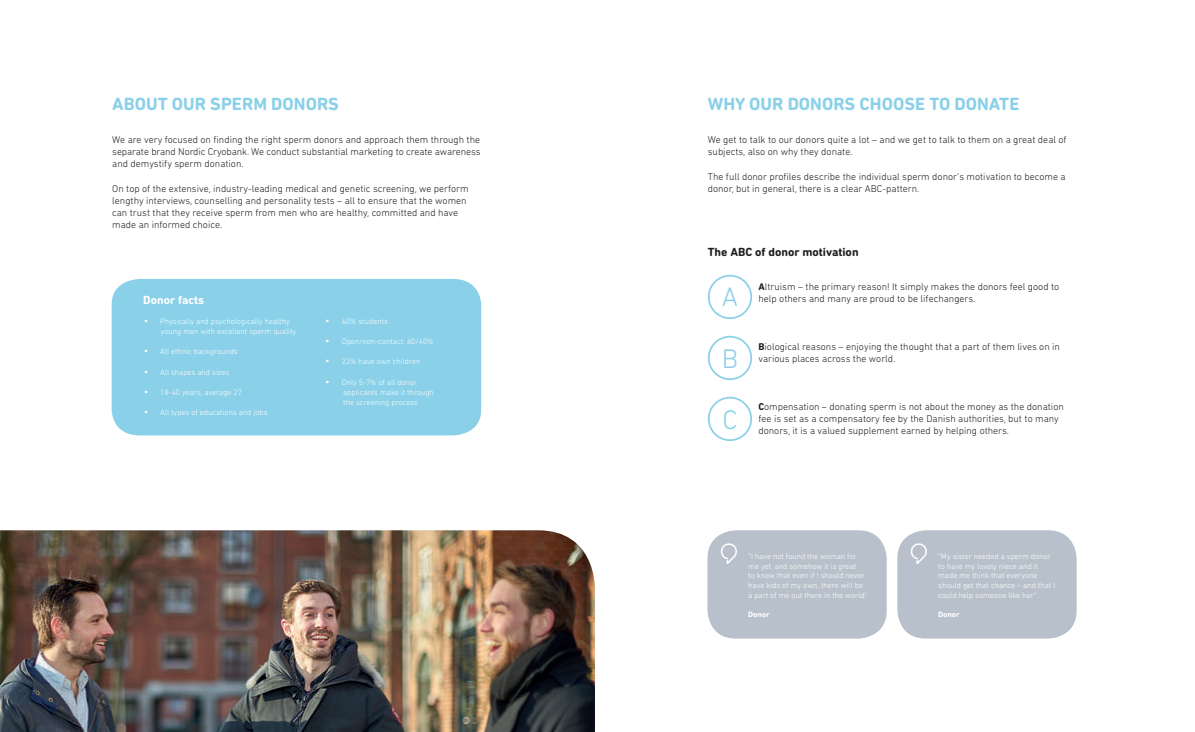
<style>
.page{position:relative;width:1195px;height:732px;background:#fff}
.page>*{position:absolute;margin:0;border:0;box-sizing:border-box;transform-origin:0 0}
.brød_indledning{font:300 27.3px "DIN Next Rounded LT Pro";color:#89d0e8}
.Overskrift{font:700 18px "DIN Next Rounded LT Pro";color:#89d0e8}
.brød_indledning-2{font:700 12px "DIN Next Rounded LT Pro";color:#1d1d1b}
.Brødtekst{font:700 12px "DIN Next Rounded LT Pro";color:#fff}
.Brødtekst-2{font:300 10px/12px "DIN Next Rounded LT Pro";color:#1d1d1b}
.brødtekst_bullet_tab{font:300 10px/12px "DIN Next Rounded LT Pro";color:#1d1d1b}
.citat_italic{font:300 8px/9.6px "DIN Next Rounded LT Pro";color:#fff}
.brødtekst_bullet_tab-2{font:300 8px "DIN Next Rounded LT Pro";color:#fff}
.citat_italic-2{font:700 8px "DIN Next Rounded LT Pro";color:#fff}
.s1{font-family:"Futura";font-weight:500;font-stretch:condensed}
.s2{font-weight:700}
</style>
<div class="page">
<img style="left:0;top:530px;width:595px;height:202px">
<div style="left:112px;top:279px;width:369px;height:156px;background:#89d0e8"></div>
<div style="left:708px;top:275px;width:44px;height:44px;border:2px solid #89d0e8;border-radius:50%"></div>
<div style="left:708px;top:336px;width:44px;height:44px;border:2px solid #89d0e8;border-radius:50%"></div>
<div style="left:708px;top:397px;width:44px;height:44px;border:2px solid #89d0e8;border-radius:50%"></div>
<div style="left:707px;top:530px;width:179px;height:108px;background:#b8c1cb;border-radius:28px"></div>
<svg style="left:721px;top:543px;width:16px;height:21px"></svg>
<div style="left:897px;top:530px;width:179px;height:108px;background:#b8c1cb;border-radius:28px"></div>
<svg style="left:910px;top:543px;width:17px;height:21px"></svg>
<p class="Overskrift" style="left:112px;top:93px;width:228px">ABOUT OUR SPERM DONORS</p>
<p class="Overskrift" style="left:707px;top:93px;width:313px">WHY OUR DONORS CHOOSE TO DONATE</p>
<p class="Brødtekst-2" style="left:707px;top:134px;width:360px">We get to talk to our donors quite a lot – and we get to talk to them on a great deal of subjects, also on why they donate.</p>
<p class="Brødtekst-2" style="left:707px;top:170px;width:359px">The full donor profiles describe the individual sperm donor’s motivation to become a donor, but in general, there is a clear ABC-pattern.</p>
<p class="Brødtekst-2" style="left:112px;top:134px;width:370px;text-align:justify">We are very focused on finding the right sperm donors and approach them through the separate brand Nordic Cryobank. We conduct substantial marketing to create awareness and demystify sperm donation.</p>
<p class="Brødtekst-2" style="left:112px;top:182px;width:358px">On top of the extensive, industry-leading medical and genetic screening, we perform lengthy interviews, counselling and personality tests – all to ensure that the women can trust that they receive sperm from men who are healthy, committed and have made an informed choice.</p>
<p class="brød_indledning-2" style="left:708px;top:244px;width:152px">The ABC of donor motivation</p>
<p class="Brødtekst" style="left:143px;top:293px;width:62px">Donor facts</p>
<p class="brød_indledning" style="left:721px;top:281px;width:18px">A</p>
<p class="citat_italic" style="left:143px;top:317px;width:148px"><span class="s1">•</span> Physically and psychologically healthy</p>
<p class="brødtekst_bullet_tab-2" style="left:161px;top:327px;width:137px">young men with excellent sperm quality</p>
<p class="citat_italic" style="left:143px;top:347px;width:96px"><span class="s1">•</span> All ethnic backgrounds</p>
<p class="citat_italic" style="left:143px;top:367px;width:88px"><span class="s1">•</span> All shapes and sizes</p>
<p class="citat_italic" style="left:143px;top:387px;width:100px"><span class="s1">•</span> 18-40 years, average 27</p>
<p class="citat_italic" style="left:143px;top:407px;width:126px"><span class="s1">•</span> All types of educations and jobs</p>
<p class="citat_italic" style="left:324px;top:317px;width:65px"><span class="s1">•</span> 60% students</p>
<p class="citat_italic" style="left:324px;top:337px;width:110px"><span class="s1">•</span> Open/non-contact: 60/40%</p>
<p class="citat_italic" style="left:324px;top:357px;width:97px"><span class="s1">•</span> 22% have own children</p>
<p class="citat_italic" style="left:324px;top:377px;width:94px"><span class="s1">•</span> Only 5-7% of all donor</p>
<p class="brødtekst_bullet_tab-2" style="left:343px;top:387px;width:92px">applicants make it through</p>
<p class="brødtekst_bullet_tab-2" style="left:343px;top:397px;width:76px">the screening process</p>
<p class="brød_indledning" style="left:721px;top:343px;width:18px">B</p>
<p class="brød_indledning" style="left:722px;top:404px;width:17px">C</p>
<p class="brødtekst_bullet_tab" style="left:758px;top:281px;width:302px"><span class="s2">A</span>ltruism – the primary reason! It simply makes the donors feel good to help others and many are proud to be lifechangers.</p>
<p class="brødtekst_bullet_tab" style="left:758px;top:341px;width:303px"><span class="s2">B</span>iological reasons – enjoying the thought that a part of them lives on in various places across the world.</p>
<p class="brødtekst_bullet_tab" style="left:758px;top:401px;width:307px"><span class="s2">C</span>ompensation – donating sperm is not about the money as the donation fee is set as a compensatory fee by the Danish authorities, but to many donors, it is a valued supplement earned by helping others.</p>
<p class="citat_italic" style="left:748px;top:551px;width:121px">“I have not found the woman for me yet, and somehow it is great<br>to know that even if I should never have kids of my own, there will be a part of me out there in the world”</p>
<p class="citat_italic-2" style="left:748px;top:609px;width:23px">Donor</p>
<p class="citat_italic" style="left:938px;top:551px;width:119px">“My sister needed a sperm donor to have my lovely niece and it made me think that everyone should get that chance – and that I could help someone like her”</p>
<p class="citat_italic-2" style="left:938px;top:609px;width:23px">Donor</p>
</div>
